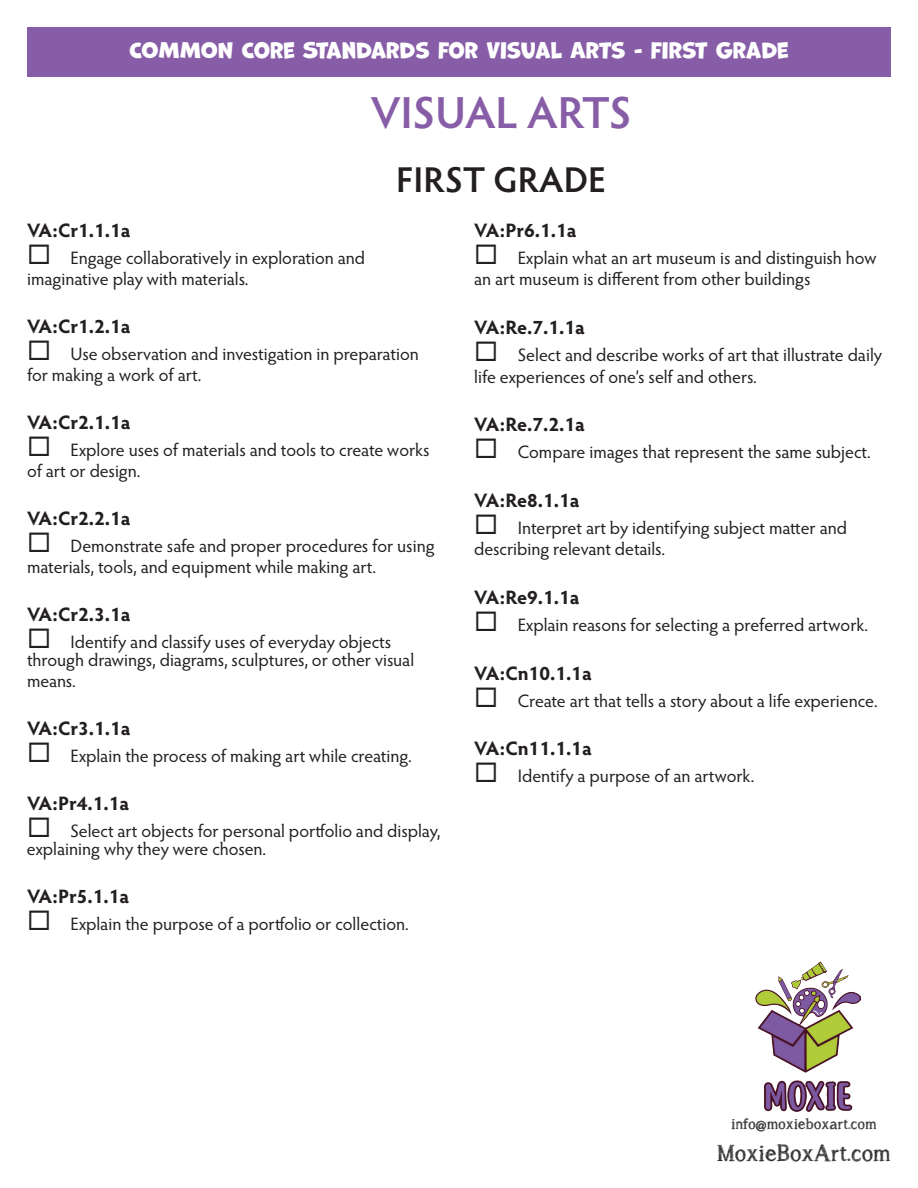
<style>
.page{position:relative;width:918px;height:1188px;background:#fff}
.page>*{position:absolute;margin:0;border:0;box-sizing:border-box;transform-origin:0 0}
.t1{font:600 45px "Hypatia Sans Pro";color:#885da7}
.t2{font:600 36px "Hypatia Sans Pro";color:#231f20}
.t3{font:27.6px "A Songfor Jennifer";letter-spacing:.025em;color:#231f20}
.t4{font:21px "Marvin";color:#fff}
.t5{font:700 19.5px "Hypatia Sans Pro";color:#231f20}
.t6{font:18px/21px "Hypatia Sans Pro";color:#231f20}
.t7{font:18px "A Songfor Jennifer";letter-spacing:.025em;color:#231f20}
</style>
<div class="page">
<div style="left:27px;top:27px;width:864px;height:49px;background:#885da7"></div>
<img style="left:755px;top:961px;width:106px;height:151px">
<p class="t4" style="left:130px;top:38px;width:660px">COMMON CORE STANDARDS FOR VISUAL ARTS - FIRST GRADE</p>
<h1 class="t1" style="left:371px;top:81px;width:262px">VISUAL ARTS</h1>
<h2 class="t2" style="left:396px;top:155px;width:211px">FIRST GRADE</h2>
<p class="t5" style="left:27px;top:216px;width:105px">VA:Cr1.1.1a</p>
<p class="t6" style="left:27px;top:247px;width:340px">◻ Engage collaboratively in exploration and imaginative play with materials.</p>
<p class="t5" style="left:27px;top:312px;width:105px">VA:Cr1.2.1a</p>
<p class="t6" style="left:27px;top:343px;width:393px">◻ Use observation and investigation in preparation for making a work of art.</p>
<p class="t5" style="left:27px;top:408px;width:105px">VA:Cr2.1.1a</p>
<p class="t6" style="left:27px;top:439px;width:404px">◻ Explore uses of materials and tools to create works of art or design.</p>
<p class="t5" style="left:27px;top:504px;width:105px">VA:Cr2.2.1a</p>
<p class="t6" style="left:27px;top:535px;width:409px">◻ Demonstrate safe and proper procedures for using materials, tools, and equipment while making art.</p>
<p class="t5" style="left:27px;top:600px;width:105px">VA:Cr2.3.1a</p>
<p class="t6" style="left:27px;top:632px;width:389px;line-height:18px">◻ Identify and classify uses of everyday objects through drawings, diagrams, sculptures, or other visual</p>
<p class="t6" style="left:27px;top:670px;width:50px">means.</p>
<p class="t5" style="left:27px;top:714px;width:105px">VA:Cr3.1.1a</p>
<p class="t6" style="left:27px;top:745px;width:386px">◻ Explain the process of making art while creating.</p>
<p class="t5" style="left:27px;top:789px;width:104px">VA:Pr4.1.1a</p>
<p class="t6" style="left:27px;top:821px;width:415px;line-height:18px">◻ Select art objects for personal portfolio and display, explaining why they were chosen.</p>
<p class="t5" style="left:27px;top:883px;width:104px">VA:Pr5.1.1a</p>
<p class="t6" style="left:27px;top:913px;width:383px">◻ Explain the purpose of a portfolio or collection.</p>
<p class="t5" style="left:474px;top:216px;width:104px">VA:Pr6.1.1a</p>
<p class="t6" style="left:474px;top:246px;width:404px;line-height:21.6px">◻ Explain what an art museum is and distinguish how an art museum is different from other buildings</p>
<p class="t5" style="left:474px;top:313px;width:112px">VA:Re.7.1.1a</p>
<p class="t6" style="left:474px;top:343px;width:409px;line-height:21.6px">◻ Select and describe works of art that illustrate daily life experiences of one’s self and others.</p>
<p class="t5" style="left:474px;top:411px;width:112px">VA:Re.7.2.1a</p>
<p class="t6" style="left:474px;top:441px;width:398px">◻ Compare images that represent the same subject.</p>
<p class="t5" style="left:474px;top:486px;width:107px">VA:Re8.1.1a</p>
<p class="t6" style="left:474px;top:516px;width:374px;line-height:21.6px">◻ Interpret art by identifying subject matter and describing relevant details.</p>
<p class="t5" style="left:474px;top:583px;width:107px">VA:Re9.1.1a</p>
<p class="t6" style="left:474px;top:614px;width:395px">◻ Explain reasons for selecting a preferred artwork.</p>
<p class="t5" style="left:474px;top:659px;width:119px">VA:Cn10.1.1a</p>
<p class="t6" style="left:474px;top:689px;width:405px">◻ Create art that tells a story about a life experience.</p>
<p class="t5" style="left:474px;top:735px;width:119px">VA:Cn11.1.1a</p>
<p class="t6" style="left:474px;top:765px;width:282px">◻ Identify a purpose of an artwork.</p>
<p class="t7" style="left:731px;top:1114px;width:147px">info@moxieboxart.com</p>
<h3 class="t3" style="left:717px;top:1139px;width:175px">MoxieBoxArt.com</h3>
</div>
